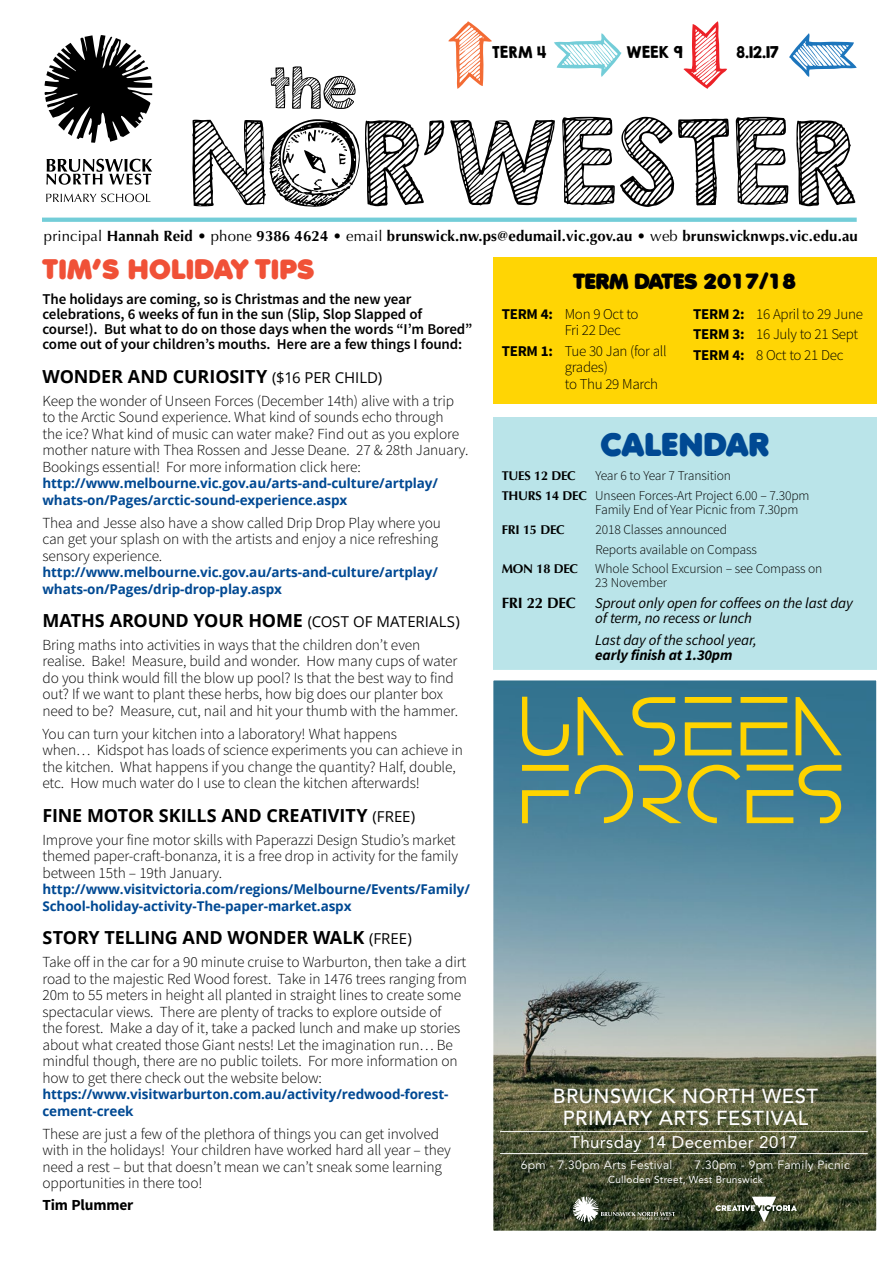
<style>
.page{position:relative;width:893px;height:1263px;background:#fff}
.page>*{position:absolute;margin:0;border:0;box-sizing:border-box;transform-origin:0 0}
.t1{font:78px/67.7px "Dissolve";letter-spacing:.02em;color:#ffd400}
.t2{font:31.5px "Anja Elianeaccent Nornal";letter-spacing:.025em;color:#004993}
.t3{font:27px "Anja Elianeaccent Nornal";letter-spacing:.025em;color:#f05137}
.t4{font:21px "Anja Elianeaccent Nornal";letter-spacing:-.01em;color:#000}
.t5{font:500 20.1px/21.6px "Avenir LT Std";letter-spacing:.025em;color:#fff;text-align:center}
.t6{font:700 18px "Open Sans";letter-spacing:-.01em;color:#000}
.t7{font:16.8px "Avenir LT Std";letter-spacing:.025em;color:#fff}
.t8{font:300 15.3px/16.5px "Source Sans Pro";letter-spacing:-.01em;color:#000}
.t9{font:700 15.3px "Source Sans Pro";letter-spacing:-.01em;color:#000}
.t10{font:600 15px/15px "Source Sans Pro";letter-spacing:-.01em;color:#000}
.t11{font:300 15px/16.5px "Source Sans Pro";letter-spacing:-.02em;color:#000}
.t12{font:700 15px "Optima";letter-spacing:.01em;color:#000}
.t13{font:italic 15px/15px "Source Sans Pro";letter-spacing:-.01em;color:#000}
.t14{font:italic 700 15px "Source Sans Pro";letter-spacing:-.01em;color:#000}
.t15{font:14.4px "KG Second Chances Solid";letter-spacing:.015em;color:#000}
.t16{font:700 13.5px/16.5px "Open Sans";letter-spacing:-.01em;color:#004993}
.t17{font:300 13.5px/20px "Source Sans Pro";letter-spacing:-.01em;color:#000}
.t18{font:700 12.75px "Optima";letter-spacing:-.02em;color:#000}
.t19{font:12px "Avenir LT Std";letter-spacing:.025em;color:#fff}
.t20{font:10.05px "Avenir LT Std";letter-spacing:.025em;color:#fff}
.s1{font-weight:400}
.s2{font-weight:400;font-size:15px}
.s3{font-weight:700}
.s4{font-family:"Optima";font-weight:700;font-size:12.75px}
</style>
<div class="page">
<svg style="left:271px;top:66px;width:84px;height:43px"></svg>
<svg style="left:450px;top:120px;width:105px;height:85px"></svg>
<svg style="left:562px;top:117px;width:167px;height:90px"></svg>
<svg style="left:736px;top:117px;width:52px;height:88px"></svg>
<svg style="left:796px;top:120px;width:59px;height:86px"></svg>
<svg style="left:45px;top:35px;width:107px;height:108px"></svg>
<svg style="left:46px;top:159px;width:106px;height:26px"></svg>
<svg style="left:46px;top:194px;width:104px;height:8px"></svg>
<svg style="left:43px;top:218px;width:814px;height:4px;background:#77ced9"></svg>
<svg style="left:448px;top:21px;width:44px;height:68px"></svg>
<svg style="left:554px;top:33px;width:68px;height:44px"></svg>
<svg style="left:683px;top:21px;width:44px;height:68px"></svg>
<svg style="left:789px;top:33px;width:68px;height:44px"></svg>
<svg style="left:192px;top:119px;width:252px;height:88px"></svg>
<div style="left:493px;top:257px;width:383px;height:147px;background:#ffd504"></div>
<div style="left:493px;top:418px;width:383px;height:254px;background:#bae4e9"></div>
<img style="left:495px;top:682px;width:380px;height:547px">
<svg style="left:573px;top:1196px;width:102px;height:26px;background:#5d6450"></svg>
<svg style="left:715px;top:1196px;width:82px;height:26px;background:#636b57"></svg>
<hr style="left:500px;top:1131px;width:368px;height:1px;background:#fff">
<hr style="left:500px;top:1153px;width:368px;height:1px;background:#fff">
<div style="left:483px;top:670px;width:404px;height:571px;border:11px solid #fff"></div>
<p class="t15" style="left:492px;top:43px;width:56px">TERM 4</p>
<p class="t15" style="left:626px;top:43px;width:58px">WEEK 9</p>
<p class="t15" style="left:737px;top:43px;width:44px">8.12.17</p>
<p class="t12" style="left:44px;top:227px;width:815px"><span class="s1">principal</span> Hannah Reid <span class="s1">• phone</span> 9386 4624 <span class="s1">• email</span> brunswick.nw.ps@edumail.vic.gov.au <span class="s1">• web</span> brunswicknwps.vic.edu.au</p>
<h3 class="t3" style="left:43px;top:256px;width:273px">TIM’S HOLIDAY TIPS</h3>
<p class="t10" style="left:43px;top:292px;width:431px">The holidays are coming, so is Christmas and the new year celebrations, 6 weeks of fun in the sun (Slip, Slop Slapped of course!). But what to do on those days when the words “I’m Bored” come out of your children’s mouths. Here are a few things I found:</p>
<p class="t6" style="left:43px;top:363px;width:341px">WONDER AND CURIOSITY <span class="s2">($16 PER CHILD)</span></p>
<p class="t8" style="left:43px;top:392px;width:427px">Keep the wonder of Unseen Forces (December 14th) alive with a trip to the Arctic Sound experience. What kind of sounds echo through<br>the ice? What kind of music can water make? Find out as you explore mother nature with Thea Rossen and Jesse Deane. 27 &amp; 28th January.<br>Bookings essential! For more information click here:</p>
<p class="t16" style="left:43px;top:475px;width:397px">http://www.melbourne.vic.gov.au/arts-and-culture/artplay/ whats-on/Pages/arctic-sound-experience.aspx</p>
<p class="t8" style="left:43px;top:514px;width:400px">Thea and Jesse also have a show called Drip Drop Play where you can get your splash on with the artists and enjoy a nice refreshing sensory experience.</p>
<p class="t16" style="left:43px;top:563px;width:397px">http://www.melbourne.vic.gov.au/arts-and-culture/artplay/ whats-on/Pages/drip-drop-play.aspx</p>
<p class="t6" style="left:43px;top:608px;width:419px">MATHS AROUND YOUR HOME <span class="s2">(COST OF MATERIALS)</span></p>
<p class="t8" style="left:43px;top:637px;width:417px">Bring maths into activities in ways that the children don’t even realise. Bake! Measure, build and wonder. How many cups of water do you think would fill the blow up pool? Is that the best way to find out? If we want to plant these herbs, how big does our planter box need to be? Measure, cut, nail and hit your thumb with the hammer.</p>
<p class="t8" style="left:43px;top:725px;width:422px">You can turn your kitchen into a laboratory! What happens<br>when… Kidspot has loads of science experiments you can achieve in the kitchen. What happens if you change the quantity? Half, double, etc. How much water do I use to clean the kitchen afterwards!</p>
<p class="t6" style="left:43px;top:802px;width:374px">FINE MOTOR SKILLS AND CREATIVITY <span class="s2">(FREE)</span></p>
<p class="t8" style="left:43px;top:831px;width:417px">Improve your fine motor skills with Paperazzi Design Studio’s market themed paper-craft-bonanza, it is a free drop in activity for the family between 15th – 19th January.</p>
<p class="t16" style="left:43px;top:881px;width:429px">http://www.visitvictoria.com/regions/Melbourne/Events/Family/<br>School-holiday-activity-The-paper-market.aspx</p>
<p class="t6" style="left:43px;top:925px;width:371px">STORY TELLING AND WONDER WALK <span class="s2">(FREE)</span></p>
<p class="t8" style="left:43px;top:954px;width:426px">Take off in the car for a 90 minute cruise to Warburton, then take a dirt road to the majestic Red Wood forest. Take in 1476 trees ranging from 20m to 55 meters in height all planted in straight lines to create some spectacular views. There are plenty of tracks to explore outside of<br>the forest. Make a day of it, take a packed lunch and make up stories about what created those Giant nests! Let the imagination run… Be mindful though, there are no public toilets. For more information on how to get there check out the website below:</p>
<p class="t16" style="left:43px;top:1086px;width:407px">https://www.visitwarburton.com.au/activity/redwood-forest&shy;cement-creek</p>
<p class="t8" style="left:43px;top:1125px;width:410px">These are just a few of the plethora of things you can get involved with in the holidays! Your children have worked hard all year – they need a rest – but that doesn’t mean we can’t sneak some learning opportunities in there too!</p>
<p class="t9" style="left:43px;top:1195px;width:92px">Tim Plummer</p>
<h3 class="t4" style="left:573px;top:271px;width:225px">TERM DATES 2017/18</h3>
<p class="t11" style="left:565px;top:305px;width:75px;text-indent:-63px"><span class="s3">TERM 4:</span> Mon 9 Oct to<br>Fri 22 Dec</p>
<p class="t11" style="left:565px;top:343px;width:103px;text-indent:-63px"><span class="s3">TERM 1:</span> Tue 30 Jan (for all grades)<br>to Thu 29 March</p>
<p class="t11" style="left:693px;top:303px;width:171px;line-height:20.7px"><span class="s3">TERM 2:</span> 16 April to 29 June<br><span class="s3">TERM 3:</span> 16 July to 21 Sept<br><span class="s3">TERM 4:</span> 8 Oct to 21 Dec</p>
<h2 class="t2" style="left:600px;top:430px;width:170px">CALENDAR</h2>
<p class="t17" style="left:502px;top:466px;width:309px;text-indent:94px">Year 6 to Year 7 Transition<br><span class="s4">THURS 14 DEC</span> Unseen Forces-Art Project 6.00 – 7.30pm</p>
<p class="t17" style="left:595px;top:499px;width:205px">Family End of Year Picnic from 7.30pm</p>
<p class="t18" style="left:502px;top:522px;width:64px">FRI 15 DEC</p>
<p class="t17" style="left:595px;top:519px;width:163px">2018 Classes announced<br>Reports available on Compass</p>
<p class="t18" style="left:502px;top:562px;width:78px">MON 18 DEC</p>
<p class="t17" style="left:595px;top:562px;width:229px;line-height:13.5px">Whole School Excursion – see Compass on<br>23 November</p>
<p class="t12" style="left:502px;top:594px;width:75px">FRI 22 DEC</p>
<p class="t13" style="left:595px;top:596px;width:259px">Sprout only open for coffees on the last day of term, no recess or lunch</p>
<p class="t13" style="left:595px;top:632px;width:163px">Last day of the school year,</p>
<p class="t14" style="left:595px;top:645px;width:139px">early finish at 1.30pm</p>
<p class="t18" style="left:502px;top:469px;width:75px">TUES 12 DEC</p>
<h1 class="t1" style="left:522px;top:700px;width:327px">UNSEEN<br>FORCES</h1>
<h3 class="t5" style="left:553px;top:1086px;width:267px">BRUNSWICK NORTH WEST<br>PRIMARY ARTS FESTIVAL</h3>
<p class="t19" style="left:521px;top:1158px;width:153px">6pm - 7.30pm Arts Festival</p>
<p class="t19" style="left:694px;top:1158px;width:157px">7.30pm - 9pm Family Picnic</p>
<p class="t20" style="left:608px;top:1173px;width:156px">Culloden Street, West Brunswick</p>
<p class="t7" style="left:570px;top:1132px;width:229px">Thursday 14 December 2017</p>
</div>
